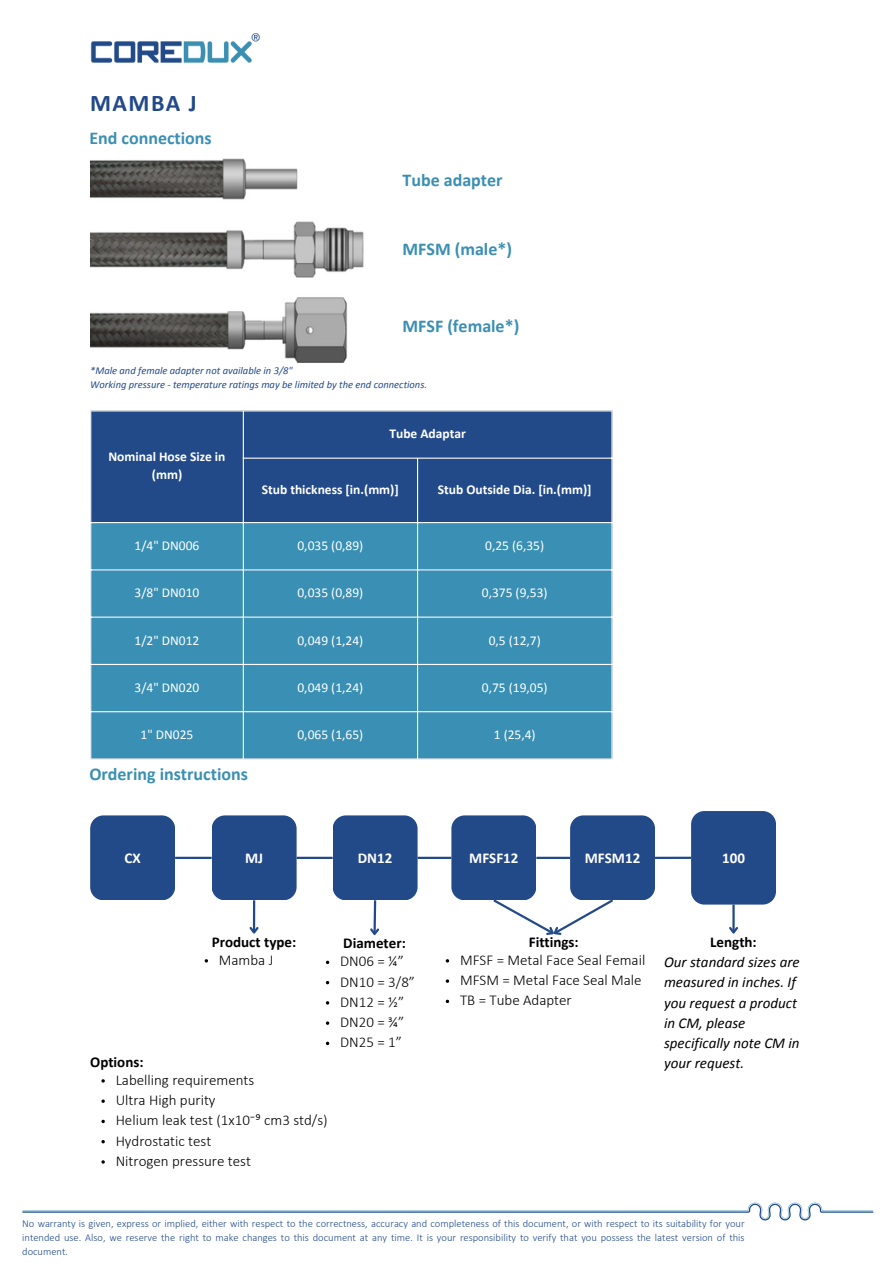
<style>
.page{position:relative;width:894px;height:1264px;background:#fff}
.page>*{position:absolute;margin:0;border:0;box-sizing:border-box;transform-origin:0 0}
.t1{font:700 24px "Calibri";letter-spacing:.06em;color:#224a89}
.t2{font:700 18px "Calibri";color:#3a8fb3}
.t3{font:300 15px "Calibri";color:#000}
.t4{font:italic 15px/20.2px "Calibri";color:#000}
.t5{font:700 15px "Calibri";color:#000}
.t6{font:700 15px "Calibri";color:#fff}
.t7{font:13.5px "Calibri";color:#fff}
.t8{font:700 13.5px/18px "Calibri";color:#fff;text-align:center}
.t9{font:300 10.5px/14px "Calibri";color:#224a8a;text-align:justify}
.t10{font:italic 10.5px "Calibri";color:#224a8a}
.s1{font-weight:700;font-style:normal}
</style>
<div class="page">
<svg style="left:22px;top:1202px;width:851px;height:18px"></svg>
<img style="left:90px;top:33px;width:170px;height:30px">
<img style="left:90px;top:158px;width:274px;height:205px">
<div style="left:91px;top:411px;width:520px;height:111px;background:#224a89"></div>
<div style="left:91px;top:523px;width:520px;height:235px;background:#398fb4"></div>
<hr style="left:243px;top:411px;width:1px;height:347px;background:#fff">
<hr style="left:417px;top:459px;width:1px;height:299px;background:#fff">
<hr style="left:243px;top:457px;width:369px;height:2px;background:#fff">
<hr style="left:90px;top:569px;width:522px;height:1px;background:#fff">
<hr style="left:90px;top:616px;width:522px;height:1px;background:#fff">
<hr style="left:90px;top:664px;width:522px;height:1px;background:#fff">
<hr style="left:90px;top:711px;width:522px;height:1px;background:#fff">
<svg style="left:326px;top:960px;width:3px;height:4px"></svg>
<svg style="left:445px;top:999px;width:4px;height:4px"></svg>
<hr style="left:253px;top:900px;width:2px;height:32px;background:#224a89">
<svg style="left:249px;top:924px;width:10px;height:10px"></svg>
<svg style="left:370px;top:900px;width:10px;height:36px"></svg>
<svg style="left:493px;top:897px;width:120px;height:38px"></svg>
<hr style="left:732px;top:904px;width:2px;height:28px;background:#224a89">
<svg style="left:729px;top:924px;width:9px;height:10px"></svg>
<div style="left:211px;top:815px;width:85px;height:85px;background:#224a89;border-radius:13px"></div>
<div style="left:332px;top:815px;width:85px;height:85px;background:#224a89;border-radius:13px"></div>
<div style="left:451px;top:815px;width:85px;height:85px;background:#224a89;border-radius:13px"></div>
<div style="left:570px;top:815px;width:85px;height:85px;background:#224a89;border-radius:13px"></div>
<div style="left:691px;top:811px;width:84px;height:93px;background:#224a89;border-radius:13px"></div>
<div style="left:90px;top:815px;width:85px;height:85px;background:#224a89;border-radius:13px"></div>
<hr style="left:175px;top:856px;width:36px;height:3px;background:#224a89">
<hr style="left:296px;top:856px;width:36px;height:3px;background:#224a89">
<hr style="left:417px;top:856px;width:34px;height:3px;background:#224a89">
<hr style="left:536px;top:856px;width:34px;height:3px;background:#224a89">
<hr style="left:655px;top:856px;width:36px;height:3px;background:#224a89">
<svg style="left:101px;top:1079px;width:4px;height:3px"></svg>
<svg style="left:101px;top:1119px;width:4px;height:4px"></svg>
<svg style="left:101px;top:1140px;width:4px;height:3px"></svg>
<h1 class="t1" style="left:90px;top:88px;width:108px">MAMBA J</h1>
<h2 class="t2" style="left:89px;top:126px;width:124px">End connections</h2>
<h2 class="t2" style="left:402px;top:168px;width:102px">Tube adapter</h2>
<h2 class="t2" style="left:402px;top:237px;width:111px">MFSM (male*)</h2>
<p class="t2" style="left:402px;top:315px;width:118px">MFSF (female*)</p>
<p class="t10" style="left:90px;top:364px;width:204px">*Male and female adapter not available in 3/8"</p>
<p class="t10" style="left:90px;top:378px;width:338px">Working pressure - temperature ratings may be limited by the end connections.</p>
<p class="t8" style="left:108px;top:447px;width:119px">Nominal Hose Size in (mm)</p>
<p class="t8" style="left:389px;top:425px;width:78px">Tube Adaptar</p>
<p class="t8" style="left:262px;top:480px;width:138px">Stub thickness [in.(mm)]</p>
<p class="t8" style="left:437px;top:480px;width:155px">Stub Outside Dia. [in.(mm)]</p>
<p class="t7" style="left:134px;top:537px;width:66px">1/4" DN006</p>
<p class="t7" style="left:297px;top:537px;width:67px">0,035 (0,89)</p>
<p class="t7" style="left:485px;top:537px;width:60px">0,25 (6,35)</p>
<p class="t7" style="left:134px;top:584px;width:66px">3/8" DN010</p>
<p class="t7" style="left:297px;top:584px;width:67px">0,035 (0,89)</p>
<p class="t7" style="left:481px;top:584px;width:67px">0,375 (9,53)</p>
<p class="t7" style="left:134px;top:632px;width:66px">1/2" DN012</p>
<p class="t7" style="left:297px;top:632px;width:67px">0,049 (1,24)</p>
<p class="t7" style="left:488px;top:632px;width:54px">0,5 (12,7)</p>
<p class="t7" style="left:134px;top:679px;width:66px">3/4" DN020</p>
<p class="t7" style="left:297px;top:679px;width:67px">0,049 (1,24)</p>
<p class="t7" style="left:481px;top:679px;width:67px">0,75 (19,05)</p>
<p class="t7" style="left:140px;top:726px;width:54px">1" DN025</p>
<p class="t7" style="left:297px;top:726px;width:67px">0,065 (1,65)</p>
<h2 class="t7" style="left:493px;top:726px;width:43px">1 (25,4)</h2>
<p class="t2" style="left:89px;top:763px;width:160px">Ordering instructions</p>
<h4 class="t6" style="left:124px;top:848px;width:18px">CX</h4>
<p class="t6" style="left:358px;top:848px;width:36px">DN12</p>
<p class="t6" style="left:469px;top:848px;width:51px">MFSF12</p>
<p class="t6" style="left:584px;top:848px;width:57px">MFSM12</p>
<p class="t6" style="left:722px;top:848px;width:24px">100</p>
<h4 class="t6" style="left:245px;top:848px;width:20px">MJ</h4>
<h4 class="t5" style="left:212px;top:932px;width:86px">Product type:</h4>
<h3 class="t3" style="left:219px;top:953px;width:56px">Mamba J</h3>
<p class="t5" style="left:90px;top:1052px;width:55px">Options:</p>
<p class="t3" style="left:116px;top:1073px;width:140px">Labelling requirements</p>
<p class="t3" style="left:116px;top:1093px;width:101px">Ultra High purity</p>
<p class="t3" style="left:116px;top:1114px;width:213px">Helium leak test (1x10⁻⁹ cm3 std/s)</p>
<p class="t3" style="left:116px;top:1134px;width:97px">Hydrostatic test</p>
<p class="t3" style="left:116px;top:1154px;width:137px">Nitrogen pressure test</p>
<h3 class="t5" style="left:343px;top:934px;width:64px">Diameter:</h3>
<h3 class="t3" style="left:340px;top:955px;width:65px">DN06 = ¼”</h3>
<h3 class="t3" style="left:340px;top:975px;width:76px">DN10 = 3/8”</h3>
<h3 class="t3" style="left:340px;top:995px;width:66px">DN12 = ½”</h3>
<h4 class="t3" style="left:340px;top:1015px;width:66px">DN20 = ¾”</h4>
<p class="t3" style="left:340px;top:1036px;width:63px">DN25 = 1”</p>
<h4 class="t5" style="left:528px;top:932px;width:51px">Fittings:</h4>
<p class="t3" style="left:460px;top:953px;width:187px">MFSF = Metal Face Seal Femail</p>
<p class="t3" style="left:460px;top:973px;width:183px">MFSM = Metal Face Seal Male</p>
<p class="t3" style="left:460px;top:994px;width:113px">TB = Tube Adapter</p>
<h5 class="t4" style="left:663px;top:931px;width:137px;text-indent:46px"><span class="s1">Length:<br></span>Our standard sizes are measured in inches. If you request a product in CM, please specifically note CM in your request.</h5>
<p class="t9" style="left:22px;top:1217px;width:723px">No warranty is given, express or implied, either with respect to the correctness, accuracy and completeness of this document, or with respect to its suitability for your intended use. Also, we reserve the right to make changes to this document at any time. It is your responsibility to verify that you possess the latest version of this document.</p>
</div>
